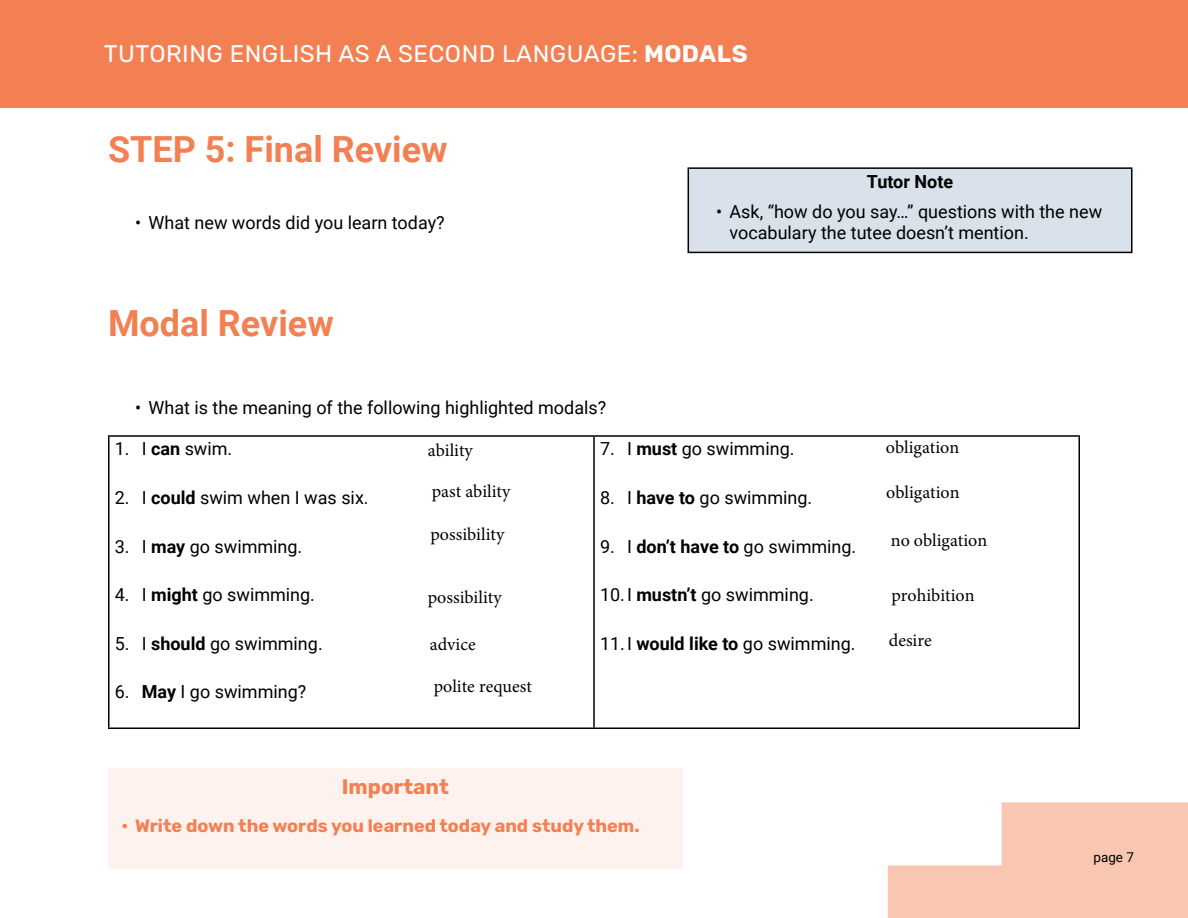
<style>
.page{position:relative;width:1188px;height:918px;background:#fff}
.page>*{position:absolute;margin:0;border:0;box-sizing:border-box;transform-origin:0 0}
.t1{font:700 36px "Roboto";color:#f38053}
.t2{font:24px "Rubik";letter-spacing:.02em;color:#fff}
.t3{font:700 21px "Rubik";color:#f38053}
.t4{font:18px/21.6px "Roboto";color:#000}
.t5{font:18px "Minion Pro";color:#000}
.t6{font:700 18px "Rubik";color:#f38053}
.t7{font:700 18px "Roboto";color:#000}
.t8{font:13.5px "Roboto";color:#000}
.s1{font-weight:700}
</style>
<div class="page">
<svg style="left:888px;top:802px;width:300px;height:116px"></svg>
<div style="left:0;top:0;width:1188px;height:108px;background:#f38053"></div>
<hr style="left:108px;top:435px;width:486px;height:2px;background:#000">
<hr style="left:108px;top:437px;width:2px;height:291px;background:#000">
<hr style="left:594px;top:435px;width:486px;height:2px;background:#000">
<hr style="left:593px;top:437px;width:2px;height:291px;background:#000">
<hr style="left:1078px;top:437px;width:2px;height:291px;background:#000">
<hr style="left:108px;top:728px;width:486px;height:1px;background:#000">
<hr style="left:594px;top:728px;width:486px;height:1px;background:#000">
<div style="left:108px;top:769px;width:575px;height:100px;background:#fef2ee"></div>
<div style="left:688px;top:168px;width:444px;height:84px;background:#d9e1eb"></div>
<div style="left:688px;top:167px;width:444px;height:86px;border:2px solid #000"></div>
<h2 class="t2" style="left:104px;top:41px;width:645px">TUTORING ENGLISH AS A SECOND LANGUAGE: <span class="s1">MODALS</span></h2>
<h1 class="t1" style="left:108px;top:124px;width:341px">STEP 5: Final Review</h1>
<p class="t4" style="left:135px;top:211px;width:311px">• What new words did you learn today?</p>
<h1 class="t1" style="left:108px;top:298px;width:227px">Modal Review</h1>
<p class="t7" style="left:867px;top:169px;width:88px">Tutor Note</p>
<p class="t4" style="left:730px;top:200px;width:374px;text-indent:-14px">• Ask, “how do you say…” questions with the new vocabulary the tutee doesn’t mention.</p>
<p class="t4" style="left:135px;top:396px;width:473px">• What is the meaning of the following highlighted modals?</p>
<p class="t4" style="left:115px;top:438px;width:119px">1. I <span class="s1">can</span> swim.</p>
<p class="t4" style="left:115px;top:486px;width:255px">2. I <span class="s1">could</span> swim when I was six.</p>
<p class="t4" style="left:115px;top:535px;width:189px">3. I <span class="s1">may</span> go swimming.</p>
<p class="t4" style="left:115px;top:583px;width:202px">4. I <span class="s1">might</span> go swimming.</p>
<p class="t4" style="left:115px;top:632px;width:209px">5. I <span class="s1">should</span> go swimming.</p>
<p class="t4" style="left:115px;top:681px;width:193px">6. <span class="s1">May</span> I go swimming?</p>
<p class="t4" style="left:600px;top:438px;width:196px">7. I <span class="s1">must</span> go swimming.</p>
<p class="t4" style="left:600px;top:486px;width:214px">8. I <span class="s1">have to</span> go swimming.</p>
<p class="t4" style="left:600px;top:535px;width:258px">9. I <span class="s1">don’t have to</span> go swimming.</p>
<p class="t4" style="left:600px;top:583px;width:215px">10.I <span class="s1">mustn’t</span> go swimming.</p>
<p class="t4" style="left:600px;top:632px;width:257px">11.I <span class="s1">would like to</span> go swimming.</p>
<p class="t5" style="left:428px;top:438px;width:47px">ability</p>
<p class="t5" style="left:432px;top:480px;width:80px">past ability</p>
<p class="t5" style="left:431px;top:523px;width:75px">possibility</p>
<p class="t5" style="left:428px;top:585px;width:75px">possibility</p>
<p class="t5" style="left:430px;top:632px;width:47px">advice</p>
<p class="t5" style="left:434px;top:674px;width:100px">polite request</p>
<p class="t3" style="left:342px;top:775px;width:109px">Important</p>
<p class="t6" style="left:122px;top:816px;width:520px">• Write down the words you learned today and study them.</p>
<p class="t5" style="left:886px;top:435px;width:75px">obligation</p>
<p class="t5" style="left:886px;top:480px;width:75px">obligation</p>
<p class="t5" style="left:891px;top:529px;width:98px">no obligation</p>
<p class="t5" style="left:892px;top:583px;width:85px">prohibition</p>
<p class="t5" style="left:889px;top:628px;width:44px">desire</p>
<p class="t8" style="left:1093px;top:848px;width:42px">page 7</p>
</div>
